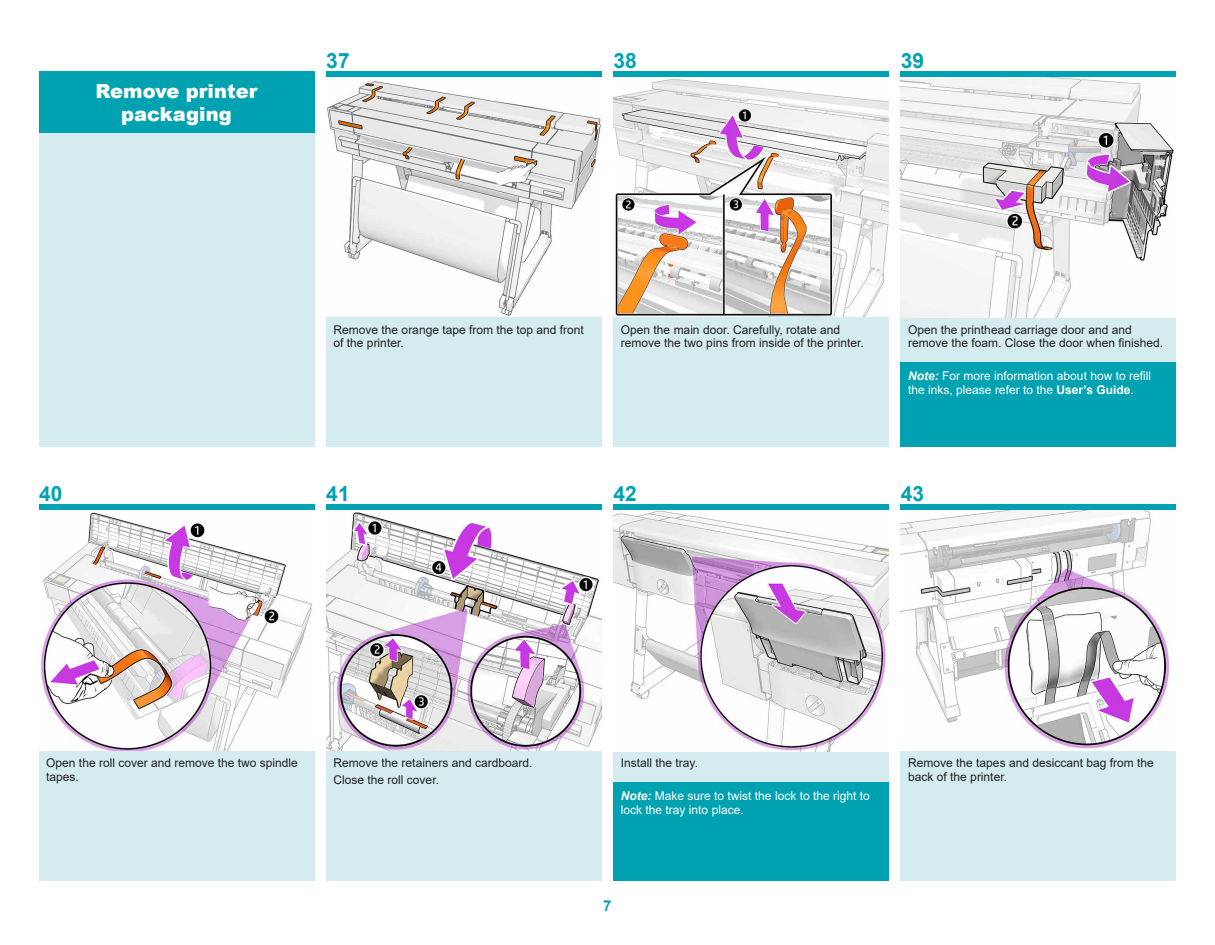
<style>
.page{position:relative;width:1215px;height:945px;background:#fff}
.page>*{position:absolute;margin:0;border:0;box-sizing:border-box;transform-origin:0 0}
.Step_Number{font:700 21px "Arial";color:#00a2b1}
.Q36_Headers{font:900 19.5px/23.4px "Arial";color:#fff;text-align:center}
.Subheader{font:700 15px "Arial";color:#00a2b1}
.First_Page_Fine{font:12px/13.5px "Arial";color:#231f20}
.First_Page_Fine-2{font:12px/13.5px "Arial";color:#fff}
.s1{font-weight:700;font-style:italic}
.s2{font-weight:700}
</style>
<div class="page">
<div style="left:614px;top:751px;width:275px;height:129px;background:#d4ecf0"></div>
<div style="left:901px;top:318px;width:275px;height:129px;background:#d4ecf0"></div>
<div style="left:901px;top:363px;width:275px;height:84px;background:#00a2b1"></div>
<div style="left:614px;top:782px;width:275px;height:98px;background:#00a2b1"></div>
<img style="left:39px;top:512px;width:273px;height:239px">
<img style="left:326px;top:81px;width:275px;height:237px">
<img style="left:326px;top:512px;width:275px;height:239px">
<img style="left:614px;top:78px;width:275px;height:240px">
<img style="left:614px;top:510px;width:275px;height:241px">
<img style="left:901px;top:77px;width:273px;height:241px">
<img style="left:901px;top:510px;width:270px;height:240px">
<div style="left:39px;top:751px;width:275px;height:129px;background:#d4ecf0"></div>
<div style="left:326px;top:318px;width:275px;height:129px;background:#d4ecf0"></div>
<div style="left:326px;top:751px;width:275px;height:129px;background:#d4ecf0"></div>
<div style="left:614px;top:318px;width:275px;height:129px;background:#d4ecf0"></div>
<div style="left:901px;top:751px;width:275px;height:129px;background:#d4ecf0"></div>
<div style="left:39px;top:504px;width:275px;height:6px;background:#00a2b1"></div>
<div style="left:326px;top:71px;width:275px;height:6px;background:#00a2b1"></div>
<div style="left:326px;top:504px;width:275px;height:6px;background:#00a2b1"></div>
<div style="left:614px;top:71px;width:275px;height:6px;background:#00a2b1"></div>
<div style="left:614px;top:504px;width:275px;height:6px;background:#00a2b1"></div>
<div style="left:901px;top:71px;width:275px;height:6px;background:#00a2b1"></div>
<div style="left:901px;top:504px;width:275px;height:6px;background:#00a2b1"></div>
<div style="left:39px;top:71px;width:275px;height:63px;background:#00a2b1"></div>
<div style="left:39px;top:134px;width:275px;height:313px;background:#d4ecf0"></div>
<p class="Q36_Headers" style="left:96px;top:78px;width:163px">Remove printer packaging</p>
<p class="Step_Number" style="left:326px;top:46px;width:25px">37</p>
<p class="Step_Number" style="left:614px;top:46px;width:25px">38</p>
<p class="Step_Number" style="left:901px;top:46px;width:25px">39</p>
<p class="Step_Number" style="left:39px;top:479px;width:25px">40</p>
<p class="First_Page_Fine" style="left:334px;top:323px;width:252px">Remove the orange tape from the top and front of the printer.</p>
<p class="First_Page_Fine" style="left:621px;top:323px;width:244px">Open the main door. Carefully, rotate and remove the two pins from inside of the printer.</p>
<p class="Step_Number" style="left:326px;top:479px;width:25px">41</p>
<p class="Step_Number" style="left:614px;top:479px;width:25px">42</p>
<p class="First_Page_Fine" style="left:908px;top:323px;width:256px">Open the printhead carriage door and and remove the foam. Close the door when finished.</p>
<p class="First_Page_Fine-2" style="left:908px;top:369px;width:244px"><span class="s1">Note:</span> For more information about how to refill the inks, please refer to the <span class="s2">User’s Guide</span>.</p>
<p class="Step_Number" style="left:901px;top:479px;width:25px">43</p>
<p class="First_Page_Fine" style="left:46px;top:756px;width:253px">Open the roll cover and remove the two spindle tapes.</p>
<p class="First_Page_Fine" style="left:334px;top:756px;width:200px">Remove the retainers and cardboard.</p>
<p class="First_Page_Fine" style="left:334px;top:773px;width:107px">Close the roll cover.</p>
<p class="First_Page_Fine" style="left:621px;top:756px;width:79px">Install the tray.</p>
<p class="First_Page_Fine-2" style="left:621px;top:789px;width:250px"><span class="s1">Note:</span> Make sure to twist the lock to the right to lock the tray into place.</p>
<p class="Subheader" style="left:603px;top:896px;width:10px">7</p>
<p class="First_Page_Fine" style="left:908px;top:756px;width:247px">Remove the tapes and desiccant bag from the back of the printer.</p>
</div>
